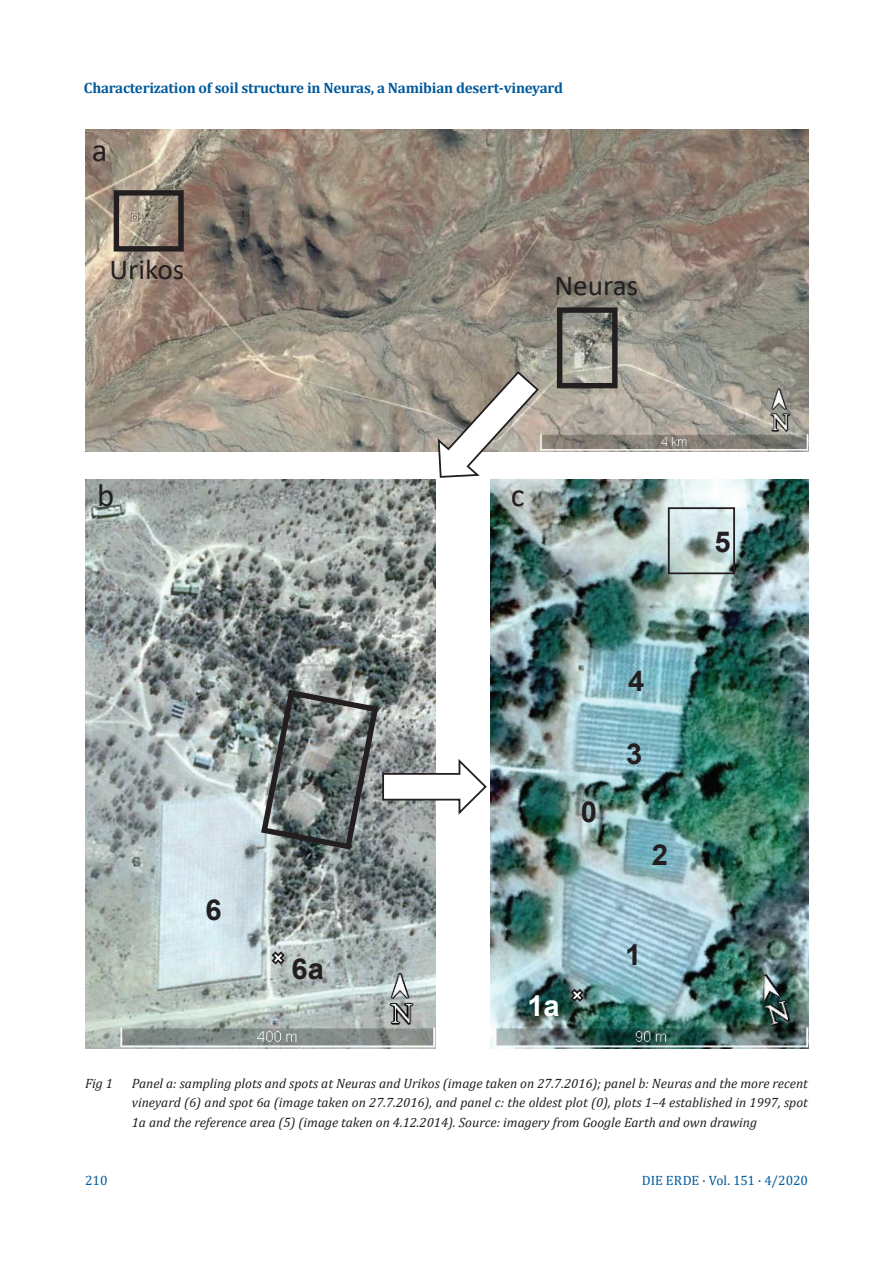
<style>
.page{position:relative;width:893px;height:1263px;background:#fff}
.page>*{position:absolute;margin:0;border:0;box-sizing:border-box;transform-origin:0 0}
.t1{font:32.4px "Calibri";color:#231f20}
.t2{font:28.8px "Calibri";color:#231f20}
.t3{font:700 28.8px "Arial";color:#231f20}
.t4{font:700 28.8px "Arial";color:#fff}
.t5{font:700 15px "Cambria";letter-spacing:-.015em;color:#015a9d}
.t6{font:italic 13.5px/19.5px "Cambria";color:#231f20;text-align:justify}
.t7{font:13.5px "Cambria";letter-spacing:-.005em;color:#015a9d}
</style>
<div class="page">
<img style="left:85px;top:480px;width:350px;height:568px">
<img style="left:490px;top:480px;width:318px;height:568px">
<div style="left:668px;top:507px;width:67px;height:67px;border:2px solid #231f20"></div>
<svg style="left:569px;top:987px;width:16px;height:16px"></svg>
<svg style="left:270px;top:950px;width:16px;height:16px"></svg>
<img style="left:85px;top:130px;width:723px;height:322px">
<div style="left:557px;top:307px;width:61px;height:81px;border:5px solid #231f20"></div>
<div style="left:114px;top:190px;width:70px;height:62px;border:5px solid #231f20"></div>
<svg style="left:258px;top:687px;width:229px;height:166px"></svg>
<svg style="left:437px;top:370px;width:103px;height:108px"></svg>
<p class="t5" style="left:84px;top:77px;width:480px">Characterization of soil structure in Neuras, a Namibian desert-vineyard</p>
<h1 class="t1" style="left:92px;top:128px;width:17px">a</h1>
<h2 class="t2" style="left:110px;top:249px;width:76px">Urikos</h2>
<h2 class="t2" style="left:554px;top:265px;width:85px">Neuras</h2>
<h1 class="t1" style="left:97px;top:473px;width:19px">b</h1>
<h1 class="t1" style="left:511px;top:473px;width:15px">c</h1>
<h2 class="t3" style="left:206px;top:890px;width:18px">6</h2>
<h2 class="t3" style="left:291px;top:948px;width:34px">6a</h2>
<h2 class="t3" style="left:581px;top:791px;width:18px">0</h2>
<h2 class="t3" style="left:628px;top:660px;width:18px">4</h2>
<h2 class="t3" style="left:626px;top:734px;width:18px">3</h2>
<h2 class="t3" style="left:652px;top:834px;width:18px">2</h2>
<h2 class="t4" style="left:527px;top:985px;width:34px">1a</h2>
<h2 class="t3" style="left:625px;top:934px;width:18px">1</h2>
<h2 class="t3" style="left:715px;top:522px;width:18px">5</h2>
<p class="t6" style="left:85px;top:1073px;width:29px">Fig 1</p>
<p class="t6" style="left:132px;top:1073px;width:678px">Panel a: sampling plots and spots at Neuras and Urikos (image taken on 27.7.2016); panel b: Neuras and the more recent vineyard (6) and spot 6a (image taken on 27.7.2016), and panel c: the oldest plot (0), plots 1–4 established in 1997, spot 1a and the reference area (5) (image taken on 4.12.2014). Source: imagery from Google Earth and own drawing</p>
<p class="t7" style="left:85px;top:1172px;width:24px">210</p>
<p class="t7" style="left:642px;top:1172px;width:167px">DIE ERDE · Vol. 151 · 4/2020</p>
</div>
